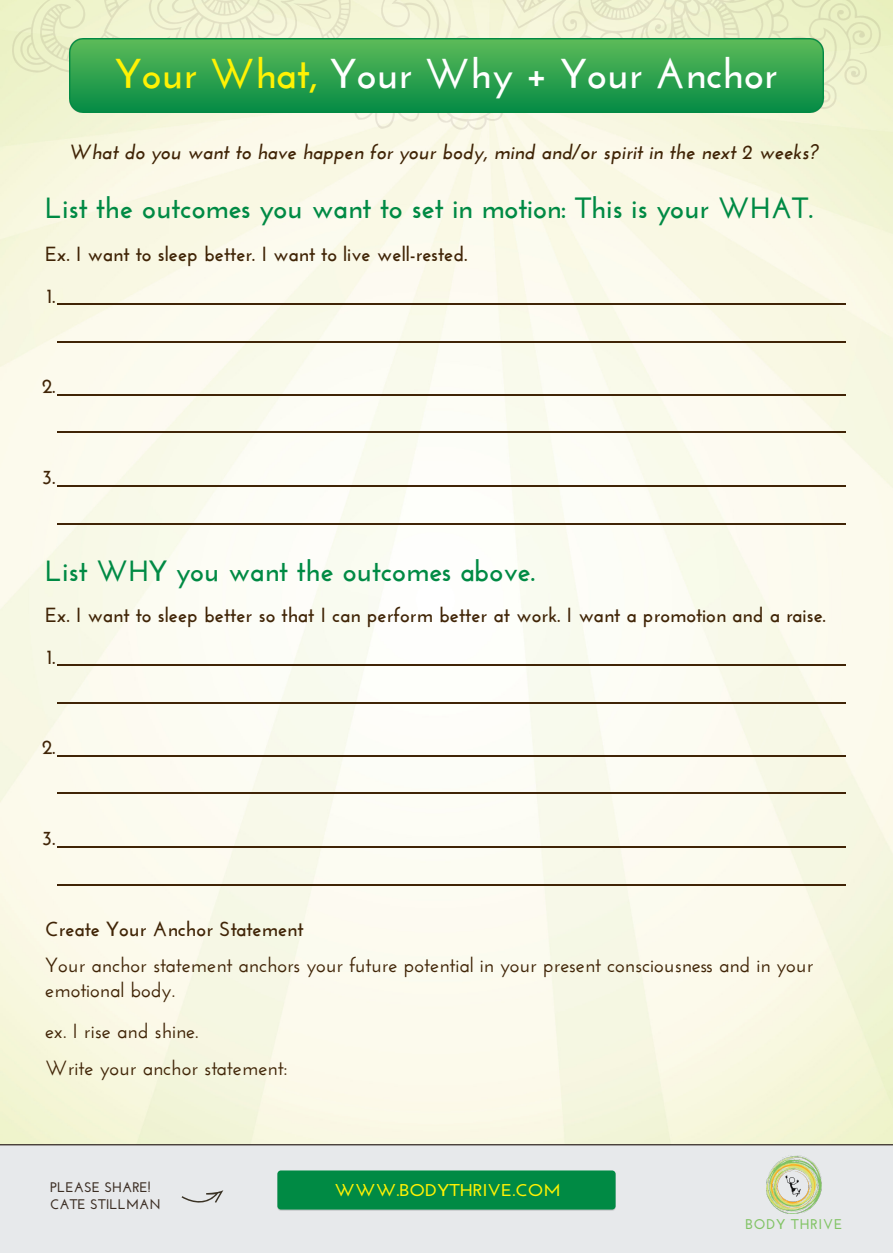
<style>
.page{position:relative;width:893px;height:1253px;background:#fff}
.page>*{position:absolute;margin:0;border:0;box-sizing:border-box;transform-origin:0 0}
.t1{font:700 41.47px "Josefin Sans";color:#fff}
.t2{font:700 29.15px "Josefin Sans";color:#008a44}
.t3{font:700 20.4px/41.6px "Josefin Sans";color:#402406}
.t4{font:600 20.4px/24.5px "Josefin Sans";color:#402406}
.t5{font:italic 700 20.4px "Josefin Sans";color:#402406}
.t6{font:700 17.04px "Josefin Sans";color:#fff204;scale:1.1 1}
.t7{font:700 14.04px "Josefin Sans";color:#81c364}
.t8{font:700 13.89px/16.7px "Josefin Sans";color:#3c2e24}
.s1{color:#fff204}
</style>
<div class="page">
<img style="left:0;top:0;width:893px;height:1144px">
<img style="left:13px;top:0;width:867px;height:130px">
<div style="left:0;top:1144px;width:893px;height:109px;background:#e7e9eb"></div>
<img style="left:766px;top:1155px;width:55px;height:58px">
<svg style="left:182px;top:1190px;width:41px;height:15px"></svg>
<img style="left:277px;top:1171px;width:339px;height:40px">
<div style="left:277px;top:1170px;width:338px;height:39px;background:#008a44;border-radius:4px"></div>
<img style="left:69px;top:39px;width:755px;height:73px">
<hr style="left:57px;top:304px;width:789px;height:1px;background:#402406">
<hr style="left:57px;top:394px;width:789px;height:1px;background:#402406">
<hr style="left:57px;top:341px;width:789px;height:1px;background:#402406">
<hr style="left:57px;top:432px;width:789px;height:1px;background:#402406">
<hr style="left:57px;top:485px;width:789px;height:1px;background:#402406">
<hr style="left:57px;top:523px;width:789px;height:1px;background:#402406">
<hr style="left:57px;top:665px;width:789px;height:1px;background:#402406">
<hr style="left:57px;top:755px;width:789px;height:1px;background:#402406">
<hr style="left:57px;top:702px;width:789px;height:1px;background:#402406">
<hr style="left:57px;top:793px;width:789px;height:1px;background:#402406">
<hr style="left:57px;top:846px;width:789px;height:1px;background:#402406">
<hr style="left:57px;top:884px;width:789px;height:1px;background:#402406">
<h1 class="t1" style="left:115px;top:57px;width:664px"><span class="s1">Your What,</span> Your Why + Your Anchor</h1>
<p class="t5" style="left:69px;top:144px;width:751px">What do you want to have happen for your body, mind and/or spirit in the next 2 weeks?</p>
<h2 class="t2" style="left:45px;top:196px;width:769px">List the outcomes you want to set in motion: This is your WHAT.</h2>
<p class="t3" style="left:45px;top:235px;width:424px">Ex. I want to sleep better. I want to live well-rested.<br>1.</p>
<p class="t3" style="left:42px;top:367px;width:15px">2.</p>
<p class="t3" style="left:42px;top:458px;width:15px">3.</p>
<h2 class="t2" style="left:45px;top:559px;width:491px">List WHY you want the outcomes above.</h2>
<p class="t3" style="left:45px;top:596px;width:782px">Ex. I want to sleep better so that I can perform better at work. I want a promotion and a raise.<br>1.</p>
<p class="t3" style="left:42px;top:728px;width:15px">2.</p>
<p class="t3" style="left:42px;top:819px;width:15px">3.</p>
<p class="t3" style="left:45px;top:910px;width:260px">Create Your Anchor Statement</p>
<p class="t4" style="left:45px;top:955px;width:770px">Your anchor statement anchors your future potential in your present consciousness and in your emotional body.</p>
<p class="t4" style="left:45px;top:1015px;width:244px;line-height:36.8px">ex. I rise and shine.<br>Write your anchor statement:</p>
<p class="t8" style="left:50px;top:1180px;width:112px">PLEASE SHARE!<br>CATE STILLMAN</p>
<p class="t6" style="left:334px;top:1183px;width:207px">WWW.BODYTHRIVE.COM</p>
<p class="t7" style="left:746px;top:1218px;width:99px">BODY THRIVE</p>
</div>
